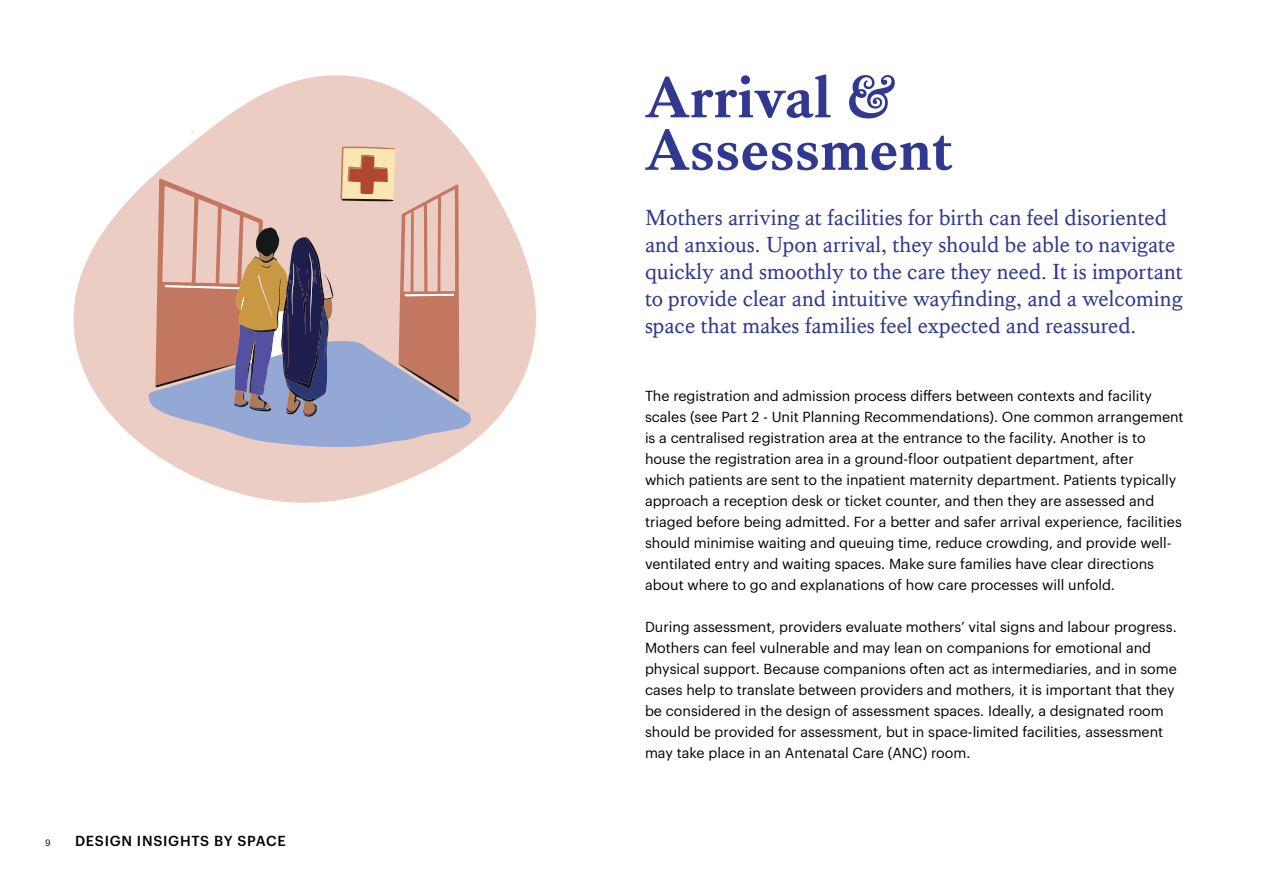
<style>
.page{position:relative;width:1263px;height:893px;background:#fff}
.page>*{position:absolute;margin:0;border:0;box-sizing:border-box;transform-origin:0 0}
.t1{font:700 60px/52.5px "Kings Caslon";color:#30398f}
.t2{font:22.5px/27px "Kings Caslon";color:#30398f}
.t3{font:14.25px/21px "Graphik";color:#000}
.t4{font:500 14.25px "Graphik";letter-spacing:.05em;color:#000}
.t5{font:9px "Graphik";color:#000}
</style>
<div class="page">
<svg style="left:73px;top:75px;width:463px;height:428px;fill:#edcfc7"></svg>
<svg style="left:149px;top:147px;width:322px;height:300px;background:#c1a6a7"></svg>
<p class="t5" style="left:45px;top:836px;width:7px">9</p>
<p class="t4" style="left:75px;top:830px;width:212px">DESIGN INSIGHTS BY SPACE</p>
<h1 class="t1" style="left:645px;top:71px;width:309px">Arrival &amp;<br>Assessment</h1>
<p class="t2" style="left:645px;top:203px;width:539px">Mothers arriving at facilities for birth can feel disoriented and anxious. Upon arrival, they should be able to navigate quickly and smoothly to the care they need. It is important to provide clear and intuitive wayfinding, and a welcoming space that makes families feel expected and reassured.</p>
<p class="t3" style="left:645px;top:384px;width:540px">The registration and admission process differs between contexts and facility scales (see Part 2 - Unit Planning Recommendations). One common arrangement is a centralised registration area at the entrance to the facility. Another is to house the registration area in a ground-floor outpatient department, after<br>which patients are sent to the inpatient maternity department. Patients typically approach a reception desk or ticket counter, and then they are assessed and triaged before being admitted. For a better and safer arrival experience, facilities should minimise waiting and queuing time, reduce crowding, and provide well&shy;ventilated entry and waiting spaces. Make sure families have clear directions about where to go and explanations of how care processes will unfold.</p>
<p class="t3" style="left:645px;top:615px;width:533px">During assessment, providers evaluate mothers’ vital signs and labour progress.<br>Mothers can feel vulnerable and may lean on companions for emotional and physical support. Because companions often act as intermediaries, and in some cases help to translate between providers and mothers, it is important that they be considered in the design of assessment spaces. Ideally, a designated room should be provided for assessment, but in space-limited facilities, assessment may take place in an Antenatal Care (ANC) room.</p>
</div>
